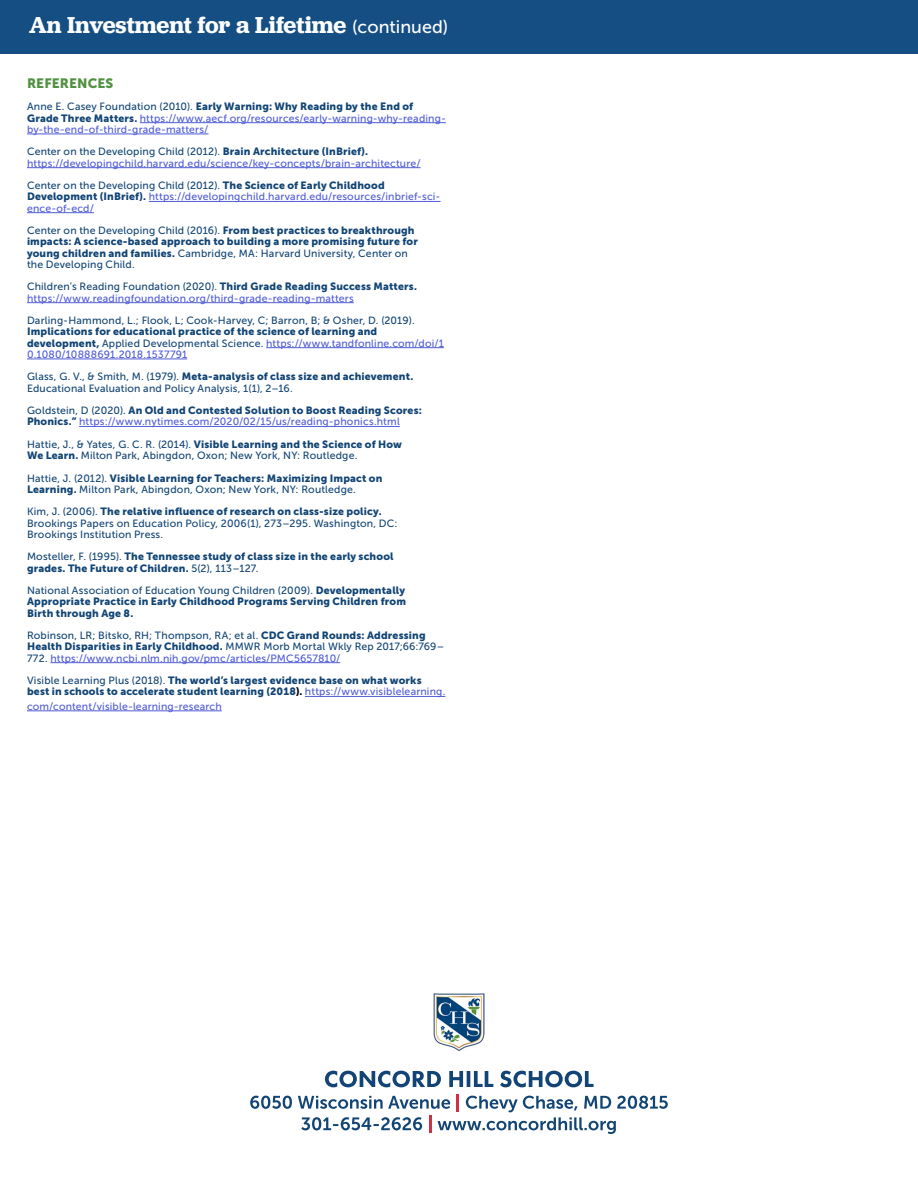
<style>
.page{position:relative;width:918px;height:1188px;background:#fff}
.page>*{position:absolute;margin:0;border:0;box-sizing:border-box;transform-origin:0 0}
.t1{font:600 24px "Jubilat";letter-spacing:-.005em;color:#fff}
.t2{font:13.5px "Museo Sans 900";letter-spacing:.01em;color:#519141}
.t3{font:10.5px/11.2px "Museo Sans 900";letter-spacing:.015em;color:#124575}
.t4{font:10.5px/11.2px "Museo Sans 500";letter-spacing:.015em;color:#4f5cd6}
.t5{font:10.5px/11.2px "Museo Sans 500";letter-spacing:.02em;color:#124575}
.s1{font-family:"Museo Sans 500";font-weight:400;font-size:18px}
.s2{font-family:"Museo Sans 500"}
.s3{font-family:"Museo Sans 900";color:#124575}
.s4{color:#124575}
.s5{font-family:"Museo Sans 900"}
.s6{color:#000}
.s7{font-family:"Museo Sans 500";color:#4f5cd6}
</style>
<div class="page">
<hr style="left:140px;top:122px;width:306px;height:1px;background:#4f5cd6">
<hr style="left:27px;top:134px;width:182px;height:1px;background:#4f5cd6">
<hr style="left:27px;top:167px;width:394px;height:1px;background:#4f5cd6">
<hr style="left:149px;top:201px;width:292px;height:1px;background:#4f5cd6">
<hr style="left:27px;top:212px;width:67px;height:1px;background:#4f5cd6">
<hr style="left:27px;top:302px;width:327px;height:1px;background:#4f5cd6">
<hr style="left:266px;top:347px;width:178px;height:1px;background:#4f5cd6">
<hr style="left:27px;top:359px;width:160px;height:1px;background:#4f5cd6">
<hr style="left:79px;top:426px;width:321px;height:1px;background:#4f5cd6">
<hr style="left:50px;top:662px;width:290px;height:1px;background:#4f5cd6">
<hr style="left:305px;top:696px;width:140px;height:1px;background:#4f5cd6">
<hr style="left:27px;top:711px;width:195px;height:1px;background:#4f5cd6">
<img style="left:433px;top:994px;width:52px;height:56px">
<svg style="left:250px;top:1094px;width:418px;height:40px"></svg>
<svg style="left:325px;top:1071px;width:269px;height:16px"></svg>
<div style="left:0;top:0;width:918px;height:54px;background:#154e83"></div>
<h1 class="t1" style="left:29px;top:10px;width:421px">An Investment for a Lifetime <span class="s1">(continued)</span></h1>
<p class="t2" style="left:27px;top:75px;width:88px">REFERENCES</p>
<p class="t3" style="left:27px;top:101px;width:388px"><span class="s2">Anne E. Casey Foundation (2010).</span> Early Warning: Why Reading by the End of</p>
<p class="t4" style="left:27px;top:112px;width:421px"><span class="s3">Grade Three Matters.</span> https://www.aecf.org/resources/early-warning-why-reading&shy;by-the-end-of-third-grade-matters/</p>
<p class="t4" style="left:27px;top:146px;width:395px"><span class="s4">Center on the Developing Child (2012).</span> <span class="s3">Brain Architecture (InBrief). </span>https://developingchild.harvard.edu/science/key-concepts/brain-architecture/</p>
<p class="t4" style="left:27px;top:180px;width:415px"><span class="s4">Center on the Developing Child (2012).</span> <span class="s3">The Science of Early Childhood<br>Development (InBrief).</span> https://developingchild.harvard.edu/resources/inbrief-sci&shy;ence-of-ecd/</p>
<p class="t5" style="left:27px;top:225px;width:389px">Center on the Developing Child (2016). <span class="s5">From best practices to breakthrough</span></p>
<p class="t3" style="left:27px;top:236px;width:392px">impacts: A science-based approach to building a more promising future for</p>
<p class="t5" style="left:27px;top:247px;width:382px"><span class="s5">young children and families.</span> Cambridge, MA: Harvard University, Center on the Developing Child.</p>
<p class="t4" style="left:27px;top:281px;width:392px"><span class="s4">Children’s Reading Foundation (2020).</span> <span class="s3">Third Grade Reading Success Matters. </span>https://www.readingfoundation.org/third-grade-reading-matters</p>
<p class="t5" style="left:27px;top:315px;width:389px">Darling-Hammond, L.; Flook, L; Cook-Harvey, C; Barron, B; &amp; Osher, D. (2019).</p>
<p class="t3" style="left:27px;top:326px;width:352px">Implications for educational practice of the science of learning and</p>
<p class="t4" style="left:27px;top:337px;width:418px"><span class="s3">development,</span> <span class="s4">Applied Developmental Science.</span> https://www.tandfonline.com/doi/1<br>0.1080/10888691.2018.1537791</p>
<p class="t3" style="left:27px;top:371px;width:388px"><span class="s2">Glass, G. V., &amp; Smith, M. (1979).</span> Meta-analysis of class size and achievement.</p>
<p class="t5" style="left:27px;top:382px;width:267px">Educational Evaluation and Policy Analysis, 1(1), 2–16.</p>
<p class="t3" style="left:27px;top:405px;width:396px"><span class="s2">Goldstein, D (2020).</span> An Old and Contested Solution to Boost Reading Scores:</p>
<p class="t4" style="left:27px;top:416px;width:374px"><span class="s3">Phonics.”</span> https://www.nytimes.com/2020/02/15/us/reading-phonics.html</p>
<p class="t3" style="left:27px;top:438px;width:377px"><span class="s2">Hattie, J., &amp; Yates, G. C. R. (2014).</span> Visible Learning and the Science of How</p>
<p class="t5" style="left:27px;top:450px;width:332px"><span class="s5">We Learn.</span> Milton Park, Abingdon, Oxon; New York, NY: Routledge.</p>
<p class="t3" style="left:27px;top:472px;width:357px"><span class="s2">Hattie, J. (2012).</span> Visible Learning for Teachers: Maximizing Impact on</p>
<p class="t5" style="left:27px;top:484px;width:330px"><span class="s5">Learning.</span> Milton Park, Abingdon, Oxon; New York, NY: Routledge.</p>
<p class="t3" style="left:27px;top:506px;width:356px"><span class="s2">Kim, J. (2006).</span> The relative influence of research on class-size policy.</p>
<p class="t5" style="left:27px;top:517px;width:372px">Brookings Papers on Education Policy, 2006(1), 273–295. Washington, DC:<br>Brookings Institution Press.</p>
<p class="t3" style="left:27px;top:551px;width:368px"><span class="s2">Mosteller, F. (1995).</span> The Tennessee study of class size in the early school grades. The Future of Children. <span class="s2">5(2), 113–127.</span></p>
<p class="t5" style="left:27px;top:585px;width:380px">National Association of Education Young Children (2009). <span class="s5">Developmentally</span></p>
<p class="t3" style="left:27px;top:596px;width:381px">Appropriate Practice in Early Childhood Programs Serving Children from<br>Birth through Age 8.</p>
<p class="t5" style="left:27px;top:630px;width:400px">Robinson, LR; Bitsko, RH; Thompson, RA; et al. <span class="s5">CDC Grand Rounds: Addressing</span></p>
<p class="t3" style="left:27px;top:641px;width:419px">Health Disparities in Early Childhood. <span class="s2">MMWR Morb Mortal Wkly Rep 2017;66:769–</span></p>
<p class="t4" style="left:27px;top:652px;width:315px"><span class="s4">772.</span> https://www.ncbi.nlm.nih.gov/pmc/articles/PMC5657810/</p>
<p class="t3" style="left:27px;top:675px;width:420px"><span class="s2">Visible Learning Plus (2018).</span> The world’s largest evidence base on what works best in schools to accelerate student learning (2018<span class="s6">).</span> <span class="s7">https://www.visiblelearning.</span></p>
<p class="t4" style="left:27px;top:700px;width:196px">com/content/visible-learning-research</p>
</div>
